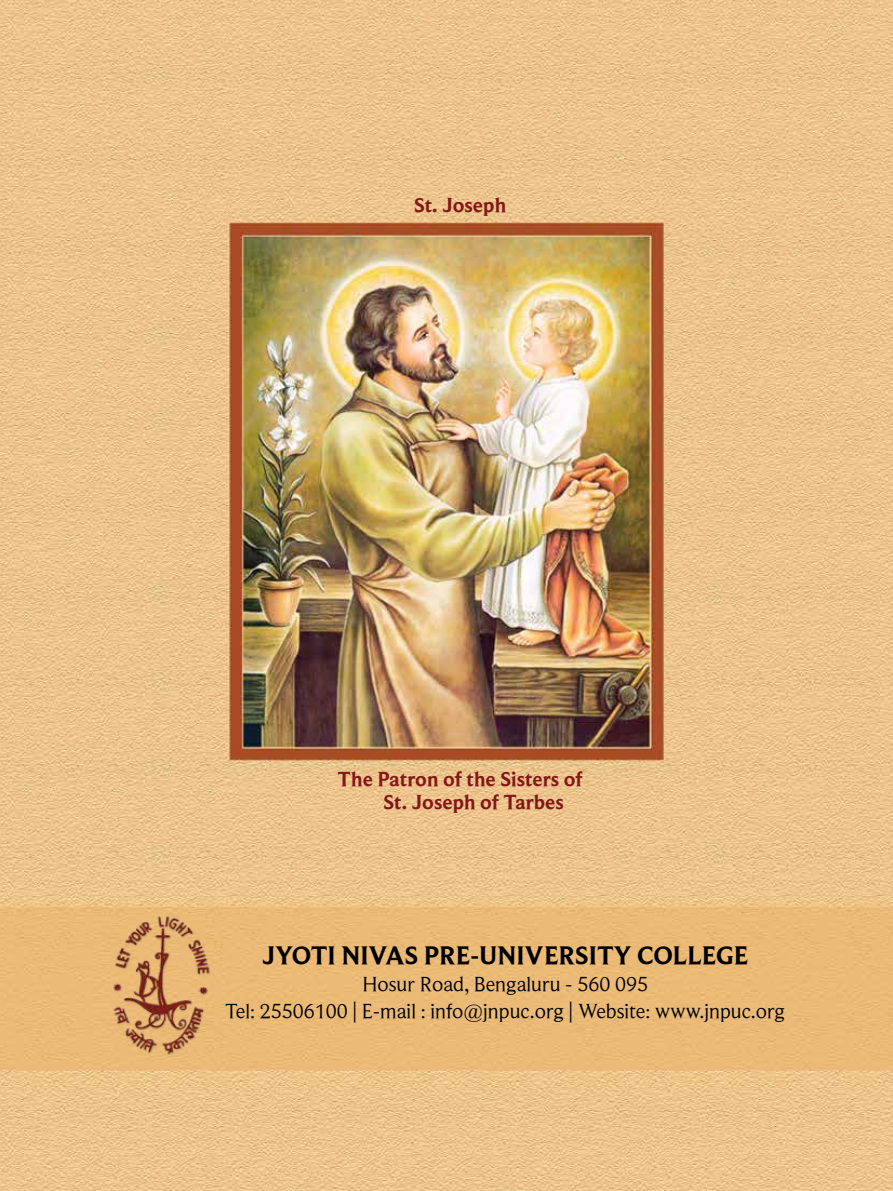
<style>
.page{position:relative;width:893px;height:1191px;background:#fff}
.page>*{position:absolute;margin:0;border:0;box-sizing:border-box;transform-origin:0 0}
.t1{font:700 26.25px "Beaufort";color:#000}
.t2{font:21px/26.7px "Beaufort";color:#000;text-align:center}
.t3{font:700 21px/22.5px "Beaufort";color:#841618}
</style>
<div class="page">
<img style="left:0;top:0;width:893px;height:1191px">
<img style="left:110px;top:908px;width:105px;height:153px">
<p class="t3" style="left:414px;top:193px;width:94px">St. Joseph</p>
<p class="t3" style="left:383px;top:767px;width:201px;text-indent:-46px">The Patron of the Sisters of<br>St. Joseph of Tarbes</p>
<p class="t1" style="left:262px;top:940px;width:488px">JYOTI NIVAS PRE-UNIVERSITY COLLEGE</p>
<p class="t2" style="left:225px;top:970px;width:561px">Hosur Road, Bengaluru - 560 095<br>Tel: 25506100 | E-mail : info@jnpuc.org | Website: www.jnpuc.org</p>
</div>
